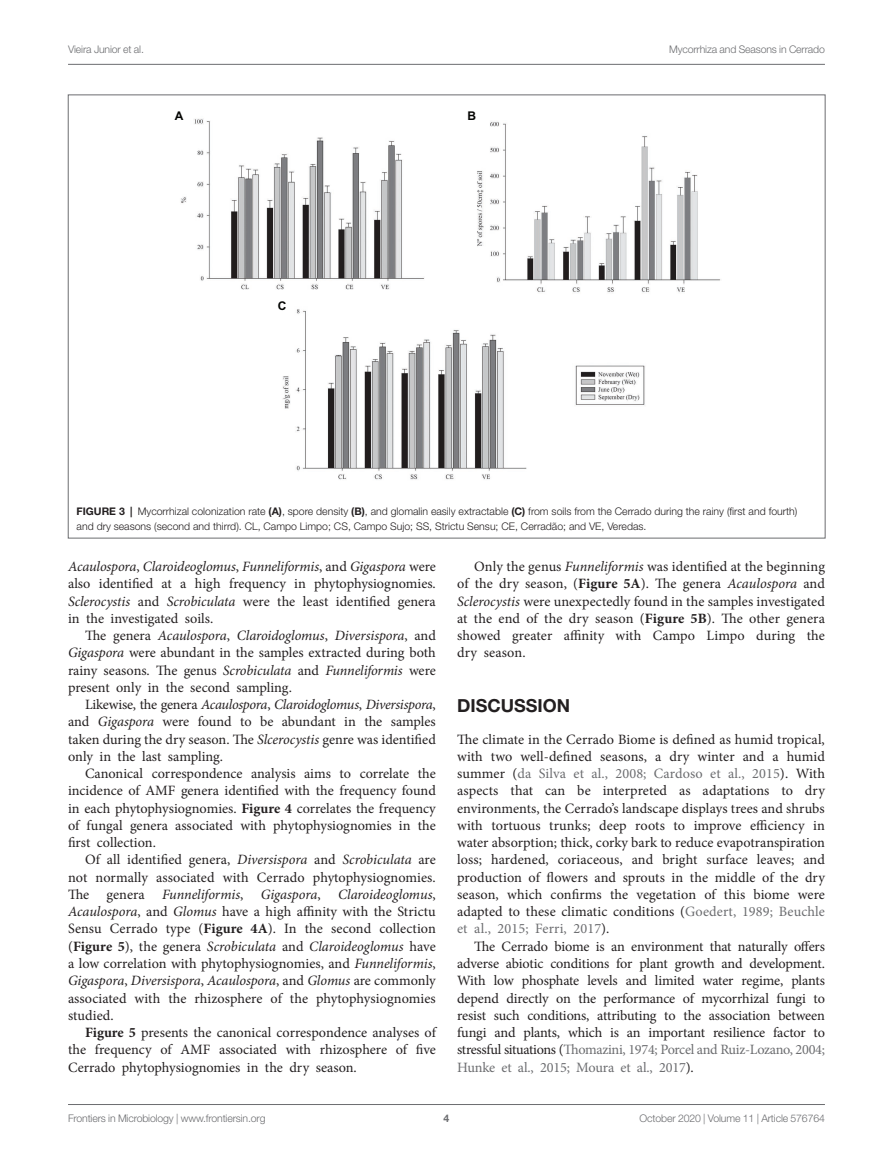
<style>
.page{position:relative;width:893px;height:1170px;background:#fff}
.page>*{position:absolute;margin:0;border:0;box-sizing:border-box;transform-origin:0 0}
.HEAD_1{font:700 18px "Helvetica Neue LT Std";color:#231f20}
.TEXT{font:14.25px/17.2px "Minion Pro";color:#231f20;text-align:justify}
.TEXT_FLUSH{font:14.25px/17.2px "Minion Pro";letter-spacing:.005em;color:#231f20;text-align:justify}
.t1{font:700 12px "Arial";color:#040503}
.FIG_LEG{font:300 10.5px/14.2px "Helvetica Neue LT Std";color:#231f20}
.t2{font:300 10.5px "Helvetica Neue LT Std";letter-spacing:-.015em;color:#6c6d70}
.t3{font:700 10.5px "Helvetica Neue LT Std";color:#6c6d70}
.s1{font-weight:700}
.s2{font-style:italic}
.s3{color:#6c6d70}
</style>
<div class="page">
<hr style="left:68px;top:64px;width:757px;height:1px;background:#6c6d70">
<hr style="left:68px;top:1104px;width:757px;height:1px;background:#6c6d70">
<img style="left:181px;top:119px;width:540px;height:361px">
<p class="t2" style="left:68px;top:42px;width:77px">Vieira Junior et al.</p>
<p class="t2" style="left:669px;top:42px;width:157px">Mycorrhiza and Seasons in Cerrado</p>
<p class="t1" style="left:175px;top:107px;width:10px">A</p>
<p class="t1" style="left:468px;top:107px;width:10px">B</p>
<p class="t1" style="left:278px;top:297px;width:10px">C</p>
<p class="FIG_LEG" style="left:77px;top:504px;width:722px"><span class="s1">FIGURE 3 |</span> Mycorrhizal colonization rate <span class="s1">(A)</span>, spore density <span class="s1">(B)</span>, and glomalin easily extractable <span class="s1">(C)</span> from soils from the Cerrado during the rainy (first and fourth) and dry seasons (second and thirrd). CL, Campo Limpo; CS, Campo Sujo; SS, Strictu Sensu; CE, Cerradão; and VE, Veredas.</p>
<p class="TEXT" style="left:68px;top:558px;width:369px"><span class="s2">Acaulospora</span>, <span class="s2">Claroideoglomus</span>, <span class="s2">Funneliformis</span>, and <span class="s2">Gigaspora</span> were also identified at a high frequency in phytophysiognomies.<br><span class="s2">Sclerocystis</span> and <span class="s2">Scrobiculata</span> were the least identified genera in the investigated soils.</p>
<p class="TEXT" style="left:68px;top:627px;width:369px;text-indent:17px">The genera <span class="s2">Acaulospora</span>, <span class="s2">Claroidoglomus</span>, <span class="s2">Diversispora</span>, and <span class="s2">Gigaspora</span> were abundant in the samples extracted during both rainy seasons. The genus <span class="s2">Scrobiculata</span> and <span class="s2">Funneliformis</span> were present only in the second sampling.</p>
<p class="TEXT" style="left:68px;top:696px;width:369px;text-indent:17px">Likewise, the genera <span class="s2">Acaulospora</span>, <span class="s2">Claroidoglomus</span>, <span class="s2">Diversispora</span>, and <span class="s2">Gigaspora</span> were found to be abundant in the samples taken during the dry season. The <span class="s2">Slcerocystis</span> genre was identified only in the last sampling.</p>
<p class="TEXT" style="left:68px;top:765px;width:369px;text-indent:17px">Canonical correspondence analysis aims to correlate the incidence of AMF genera identified with the frequency found in each phytophysiognomies. <span class="s1">Figure 4</span> correlates the frequency of fungal genera associated with phytophysiognomies in the first collection.</p>
<p class="TEXT" style="left:68px;top:851px;width:369px;text-indent:17px">Of all identified genera, <span class="s2">Diversispora</span> and <span class="s2">Scrobiculata</span> are not normally associated with Cerrado phytophysiognomies.<br>The genera <span class="s2">Funneliformis</span>, <span class="s2">Gigaspora</span>, <span class="s2">Claroideoglomus</span>, <span class="s2">Acaulospora</span>, and <span class="s2">Glomus</span> have a high affinity with the Strictu Sensu Cerrado type (<span class="s1">Figure 4A</span>). In the second collection (<span class="s1">Figure 5</span>), the genera <span class="s2">Scrobiculata</span> and <span class="s2">Claroideoglomus</span> have a low correlation with phytophysiognomies, and <span class="s2">Funneliformis</span>, <span class="s2">Gigaspora</span>, <span class="s2">Diversispora</span>, <span class="s2">Acaulospora</span>, and <span class="s2">Glomus</span> are commonly associated with the rhizosphere of the phytophysiognomies studied.</p>
<p class="TEXT" style="left:68px;top:1023px;width:369px;text-indent:17px"><span class="s1">Figure 5</span> presents the canonical correspondence analyses of the frequency of AMF associated with rhizosphere of five Cerrado phytophysiognomies in the dry season.</p>
<p class="TEXT" style="left:457px;top:558px;width:369px;text-indent:17px">Only the genus <span class="s2">Funneliformis</span> was identified at the beginning of the dry season, (<span class="s1">Figure 5A</span>). The genera <span class="s2">Acaulospora</span> and <span class="s2">Sclerocystis</span> were unexpectedly found in the samples investigated at the end of the dry season (<span class="s1">Figure 5B</span>). The other genera showed greater affinity with Campo Limpo during the dry season.</p>
<p class="HEAD_1" style="left:457px;top:694px;width:115px">DISCUSSION</p>
<p class="TEXT_FLUSH" style="left:457px;top:730px;width:369px">The climate in the Cerrado Biome is defined as humid tropical, with two well-defined seasons, a dry winter and a humid summer (<span class="s3">da Silva et al., 2008; Cardoso et al., 2015</span>). With aspects that can be interpreted as adaptations to dry environments, the Cerrado’s landscape displays trees and shrubs with tortuous trunks; deep roots to improve efficiency in water absorption; thick, corky bark to reduce evapotranspiration loss; hardened, coriaceous, and bright surface leaves; and production of flowers and sprouts in the middle of the dry season, which confirms the vegetation of this biome were adapted to these climatic conditions (<span class="s3">Goedert, 1989; Beuchle et al., 2015; Ferri, 2017</span>).</p>
<p class="TEXT" style="left:457px;top:937px;width:369px;text-indent:17px">The Cerrado biome is an environment that naturally offers adverse abiotic conditions for plant growth and development.<br>With low phosphate levels and limited water regime, plants depend directly on the performance of mycorrhizal fungi to resist such conditions, attributing to the association between fungi and plants, which is an important resilience factor to stressful situations (<span class="s3">Thomazini, 1974; Porcel and Ruiz-Lozano, 2004; Hunke et al., 2015; Moura et al., 2017</span>).</p>
<p class="t2" style="left:68px;top:1111px;width:199px">Frontiers in Microbiology | www.frontiersin.org</p>
<p class="t3" style="left:444px;top:1111px;width:7px">4</p>
<p class="t2" style="left:640px;top:1111px;width:187px">October 2020 | Volume 11 | Article 576764</p>
</div>
